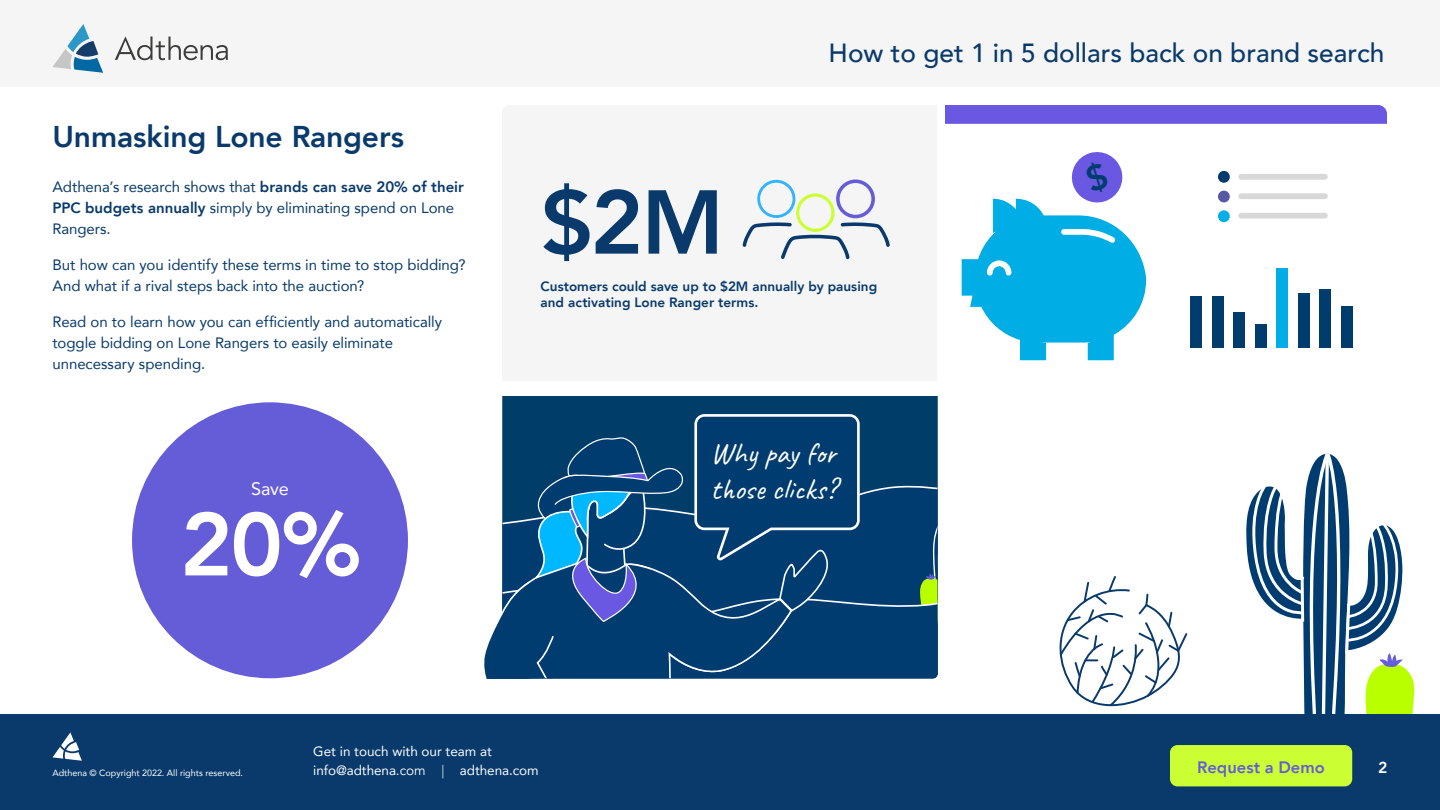
<style>
.page{position:relative;width:1440px;height:810px;background:#fff}
.page>*{position:absolute;margin:0;border:0;box-sizing:border-box;transform-origin:0 0}
.t1{font:800 89.55px "Avenir";color:#093a6b}
.t2{font:800 88.5px "Avenir";color:#fff}
.t3{font:30px/36px "Caveat";color:#fff}
.t4{font:800 30px "Avenir";letter-spacing:-.005em;color:#093a6b}
.t5{font:500 26.25px "Avenir";color:#093a6b}
.t6{font:18.15px "Avenir";color:#fff}
.t7{font:800 16.5px "Avenir";color:#645dd7}
.t8{font:800 15.75px "Avenir";color:#fff}
.t9{font:15px/21px "Avenir";letter-spacing:-.005em;color:#093a6b}
.t10{font:800 13.5px/16.2px "Avenir";color:#093a6b}
.t11{font:13.5px/19.5px "Avenir";letter-spacing:-.005em;color:#fff}
.t12{font:9px "Avenir";color:#fff}
.s1{font-weight:800}
.s2{font-style:inherit}
.s3{font-weight:300}
</style>
<div class="page">
<svg style="left:1246px;top:453px;width:169px;height:261px"></svg>
<div style="left:0;top:0;width:1440px;height:87px;background:#f5f5f5"></div>
<svg style="left:115px;top:37px;width:113px;height:23px"></svg>
<svg style="left:53px;top:24px;width:50px;height:49px"></svg>
<div style="left:0;top:714px;width:1440px;height:96px;background:#093a6b"></div>
<svg style="left:52px;top:732px;width:30px;height:29px"></svg>
<div style="left:132px;top:402px;width:276px;height:276px;background:#645dd7;border-radius:50%"></div>
<svg style="left:743px;top:179px;width:147px;height:80px"></svg>
<div style="left:861px;top:396px;width:77px;height:57px;background:#003d69"></div>
<div style="left:861px;top:453px;width:77px;height:106px;background:#003c6f"></div>
<svg style="left:920px;top:520px;width:18px;height:39px"></svg>
<svg style="left:861px;top:559px;width:77px;height:119px;background:#0d486c"></svg>
<svg style="left:484px;top:396px;width:377px;height:282px;background:#1b5382"></svg>
<div style="left:945px;top:105px;width:442px;height:19px;background:#6a58e3"></div>
<div style="left:1341px;top:306px;width:12px;height:42px;background:#003d6d"></div>
<div style="left:1320px;top:289px;width:11px;height:59px;background:#003d6d"></div>
<div style="left:1298px;top:293px;width:12px;height:55px;background:#003d6d"></div>
<div style="left:1277px;top:269px;width:11px;height:79px;background:#00aee5"></div>
<div style="left:1255px;top:324px;width:12px;height:24px;background:#003d6d"></div>
<div style="left:1234px;top:312px;width:11px;height:36px;background:#003d6d"></div>
<div style="left:1212px;top:296px;width:12px;height:52px;background:#003d6d"></div>
<div style="left:1191px;top:296px;width:11px;height:52px;background:#003d6d"></div>
<div style="left:1218px;top:171px;width:12px;height:12px;background:#003d6d;border-radius:50%"></div>
<div style="left:1218px;top:191px;width:12px;height:11px;background:#5759a7;border-radius:50%"></div>
<div style="left:1218px;top:210px;width:12px;height:12px;background:#06afe5;border-radius:50%"></div>
<svg style="left:1238px;top:174px;width:90px;height:6px"></svg>
<svg style="left:1238px;top:193px;width:90px;height:6px"></svg>
<svg style="left:1238px;top:213px;width:90px;height:6px"></svg>
<svg style="left:1059px;top:576px;width:129px;height:131px"></svg>
<div style="left:1170px;top:745px;width:182px;height:41px;background:#cf3;border-radius:8px"></div>
<svg style="left:962px;top:152px;width:184px;height:208px"></svg>
<h3 class="t4" style="left:52px;top:113px;width:353px">Unmasking Lone Rangers</h3>
<p class="t9" style="left:52px;top:176px;width:413px">Adthena’s research shows that <span class="s1">brands can save 20% of their<br>PPC budgets annually</span> simply by eliminating spend on Lone<br>Rangers.</p>
<p class="t9" style="left:52px;top:254px;width:415px">But how can you identify these terms in time to stop bidding?<br>And what if a rival steps back into the auction?</p>
<p class="t9" style="left:52px;top:311px;width:391px">Read on to learn how you can efficiently and automatically toggle bidding on Lone Rangers to easily eliminate unnecessary spending.</p>
<p class="t6" style="left:251px;top:475px;width:39px">Save</p>
<h2 class="t2" style="left:180px;top:476px;width:183px">20%</h2>
<h3 class="t5" style="left:829px;top:30px;width:557px">How to get 1 in 5 dollars back on brand search</h3>
<h1 class="t1" style="left:541px;top:153px;width:185px">$2M</h1>
<p class="t10" style="left:541px;top:278px;width:338px">Customers could save up to $2M annually by pausing and activating Lone Ranger terms.</p>
<h3 class="t3" style="left:710px;top:435px;width:128px">Why pay for those clicks?</h3>
<p class="t11" style="left:313px;top:741px;width:227px">Get in touch with our team at info@adthena<span class="s2">.com</span> <span class="s3">|</span> adthena.com</p>
<p class="t7" style="left:1197px;top:754px;width:129px">Request a Demo</p>
<p class="t12" style="left:52px;top:765px;width:192px">Adthena © Copyright 2022. All rights reserved.</p>
<p class="t8" style="left:1378px;top:756px;width:11px">2</p>
</div>
